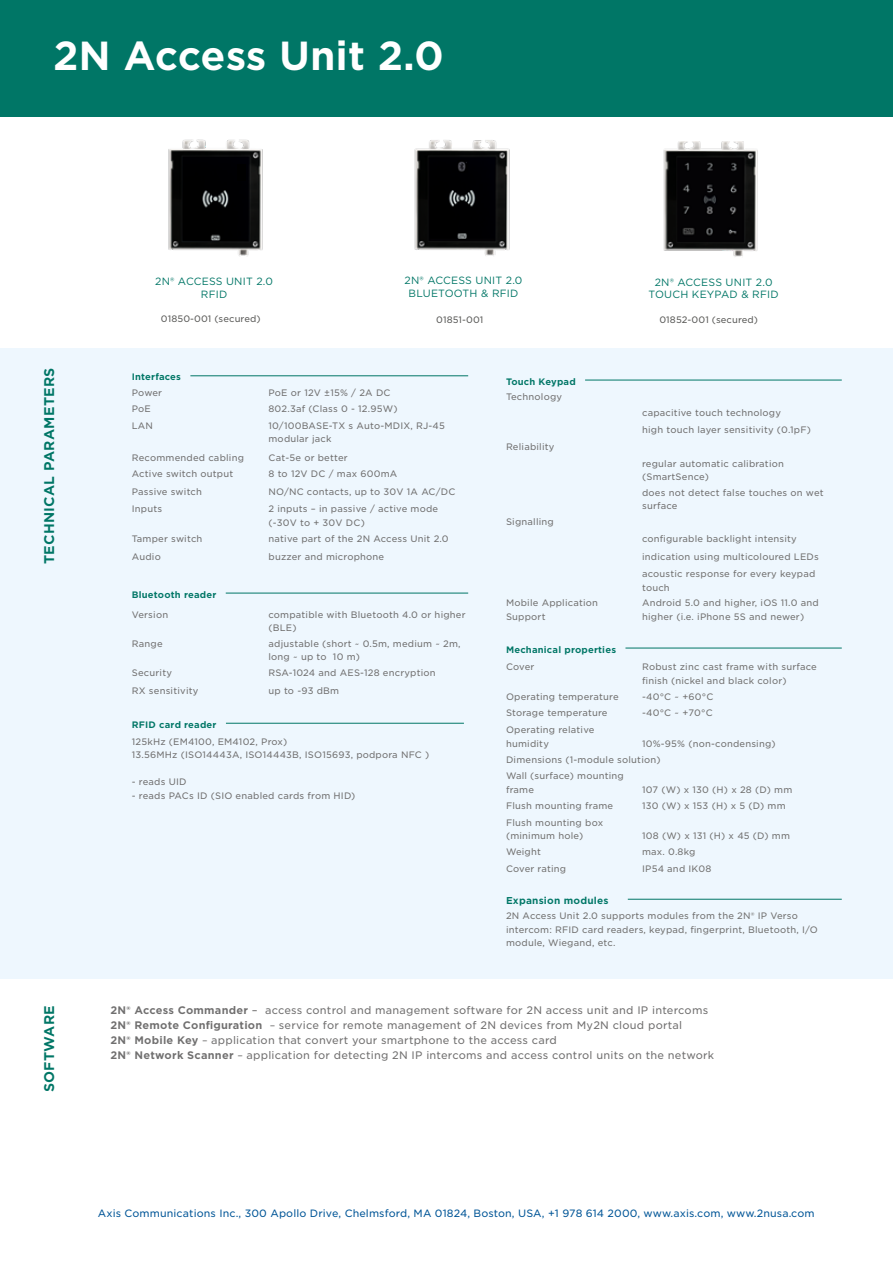
<style>
.page{position:relative;width:893px;height:1263px;background:#fff}
.page>*{position:absolute;margin:0;border:0;box-sizing:border-box;transform-origin:0 0}
.t1{font:700 39px "Gotham S Sm";color:#fff}
.t2{font:700 13.5px "Gotham S Sm";letter-spacing:.02em;color:#007666}
.t3{font:10.5px/15px "Gotham S Sm";letter-spacing:.02em;color:#706f6f}
.t4{font:10.5px/12.6px "Gotham";letter-spacing:.02em;color:#007666;text-align:center}
.t5{font:10.2px "Gotham S Sm";letter-spacing:.01em;color:#005597}
.t6{font:700 9.6px "Gotham S Sm";letter-spacing:.02em;color:#007767}
.t7{font:9px/13.5px "Gotham S Sm";letter-spacing:.02em;color:#706f6f}
.t8{font:9px/13.5px "Gotham S Sm";letter-spacing:.02em;color:#71706f}
.t9{font:700 9px "Gotham S Sm";letter-spacing:.02em;color:#007666}
.t10{font:9px "Gotham S Sm";letter-spacing:.01em;color:#5a5a58}
.s1{font-weight:700}
.s2{font-family:"Gotham"}
</style>
<div class="page">
<div style="left:0;top:0;width:893px;height:116px;background:#007666"></div>
<div style="left:0;top:348px;width:893px;height:630px;background:#eef7fe"></div>
<hr style="left:190px;top:375px;width:278px;height:1px;background:#007666">
<hr style="left:226px;top:593px;width:242px;height:1px;background:#007666">
<hr style="left:226px;top:723px;width:238px;height:1px;background:#007666">
<hr style="left:585px;top:380px;width:257px;height:1px;background:#007666">
<hr style="left:625px;top:648px;width:217px;height:1px;background:#007666">
<hr style="left:628px;top:899px;width:214px;height:1px;background:#007666">
<img style="left:663px;top:141px;width:95px;height:116px">
<img style="left:414px;top:140px;width:96px;height:116px">
<img style="left:168px;top:139px;width:95px;height:117px">
<div style="left:237px;top:164px;width:9px;height:16px;background:#000"></div>
<h1 class="t1" style="left:53px;top:28px;width:392px">2N Access Unit 2.0</h1>
<p class="t4" style="left:155px;top:275px;width:119px">2N® ACCESS UNIT 2.0<br>RFID</p>
<p class="t4" style="left:405px;top:274px;width:119px">2N® ACCESS UNIT 2.0<br>BLUETOOTH &amp; RFID</p>
<p class="t4" style="left:649px;top:276px;width:132px">2N® ACCESS UNIT 2.0<br>TOUCH KEYPAD &amp; RFID</p>
<h2 class="t2" style="left:40px;top:564px;width:198px;rotate:-90deg">TECHNICAL PARAMETERS</h2>
<h2 class="t2" style="left:40px;top:1092px;width:89px;rotate:-90deg">SOFTWARE</h2>
<p class="t10" style="left:161px;top:313px;width:101px">01850-001 (secured)</p>
<p class="t10" style="left:436px;top:314px;width:49px">01851-001</p>
<p class="t10" style="left:659px;top:314px;width:100px">01852-001 (secured)</p>
<p class="t9" style="left:132px;top:371px;width:51px">Interfaces</p>
<p class="t7" style="left:132px;top:386px;width:32px">Power</p>
<p class="t7" style="left:268px;top:386px;width:124px">PoE or 12V ±15% / 2A DC</p>
<p class="t7" style="left:132px;top:401px;width:21px">PoE</p>
<p class="t7" style="left:268px;top:401px;width:131px">802.3af (Class 0 - 12.95W)</p>
<p class="t7" style="left:132px;top:418px;width:23px">LAN</p>
<p class="t7" style="left:268px;top:418px;width:178px">10/100BASE-TX s Auto-MDIX, RJ-45 modular jack</p>
<p class="t7" style="left:132px;top:450px;width:114px">Recommended cabling</p>
<p class="t7" style="left:268px;top:450px;width:81px">Cat-5e or better</p>
<p class="t7" style="left:132px;top:467px;width:103px">Active switch output</p>
<p class="t7" style="left:268px;top:467px;width:130px">8 to 12V DC / max 600mA</p>
<p class="t7" style="left:132px;top:484px;width:72px">Passive switch</p>
<p class="t7" style="left:268px;top:484px;width:188px">NO/NC contacts, up to 30V 1A AC/DC</p>
<p class="t7" style="left:132px;top:502px;width:32px">Inputs</p>
<p class="t7" style="left:268px;top:502px;width:171px">2 inputs – in passive / active mode (-30V to + 30V DC)</p>
<p class="t7" style="left:132px;top:531px;width:72px">Tamper switch</p>
<p class="t7" style="left:268px;top:531px;width:182px">native part of the 2N Access Unit 2.0</p>
<p class="t7" style="left:132px;top:549px;width:31px">Audio</p>
<p class="t7" style="left:268px;top:549px;width:117px">buzzer and microphone</p>
<p class="t9" style="left:132px;top:588px;width:86px">Bluetooth reader</p>
<p class="t7" style="left:132px;top:607px;width:38px">Version</p>
<p class="t7" style="left:268px;top:607px;width:199px">compatible with Bluetooth 4.0 or higher (BLE)</p>
<p class="t7" style="left:132px;top:636px;width:32px">Range</p>
<p class="t7" style="left:268px;top:636px;width:194px">adjustable (short ~ 0.5m, medium ~ 2m, long ~ up to 10 m)</p>
<p class="t7" style="left:132px;top:666px;width:42px">Security</p>
<p class="t7" style="left:268px;top:666px;width:169px">RSA-1024 and AES-128 encryption</p>
<p class="t7" style="left:132px;top:684px;width:68px">RX sensitivity</p>
<p class="t7" style="left:268px;top:684px;width:72px">up to -93 dBm</p>
<p class="t9" style="left:132px;top:718px;width:86px">RFID card reader</p>
<p class="t7" style="left:132px;top:734px;width:299px">125kHz (EM4100, EM4102, Prox)<br>13.56MHz (ISO14443A, ISO14443B, ISO15693, podpora NFC )</p>
<p class="t7" style="left:132px;top:775px;width:56px">- reads UID</p>
<p class="t7" style="left:132px;top:788px;width:225px">- reads PACs ID (SIO enabled cards from HID)</p>
<p class="t9" style="left:506px;top:375px;width:71px">Touch Keypad</p>
<p class="t7" style="left:506px;top:390px;width:58px">Technology</p>
<p class="t7" style="left:506px;top:439px;width:50px">Reliability</p>
<p class="t7" style="left:506px;top:515px;width:49px">Signalling</p>
<p class="t7" style="left:642px;top:404px;width:170px;line-height:17px">capacitive touch technology<br>high touch layer sensitivity (0.1pF)</p>
<p class="t7" style="left:642px;top:456px;width:143px">regular automatic calibration (SmartSence)</p>
<p class="t7" style="left:642px;top:486px;width:183px">does not detect false touches on wet surface</p>
<p class="t8" style="left:642px;top:529px;width:178px;line-height:18.3px">configurable backlight intensity indication using multicoloured LEDs</p>
<p class="t8" style="left:642px;top:567px;width:175px">acoustic response for every keypad touch</p>
<p class="t8" style="left:506px;top:596px;width:94px">Mobile Application<br>Support</p>
<p class="t8" style="left:642px;top:596px;width:178px">Android 5.0 and higher, iOS 11.0 and higher (i.e. iPhone 5S and newer)</p>
<p class="t9" style="left:506px;top:643px;width:112px">Mechanical properties</p>
<p class="t8" style="left:506px;top:660px;width:30px">Cover</p>
<p class="t8" style="left:642px;top:660px;width:176px">Robust zinc cast frame with surface finish (nickel and black color)</p>
<p class="t8" style="left:506px;top:689px;width:114px">Operating temperature</p>
<p class="t8" style="left:642px;top:689px;width:73px">-40°C ~ +60°C</p>
<p class="t8" style="left:506px;top:706px;width:103px">Storage temperature</p>
<p class="t8" style="left:642px;top:706px;width:72px">-40°C ~ +70°C</p>
<p class="t8" style="left:506px;top:723px;width:90px">Operating relative humidity</p>
<p class="t8" style="left:506px;top:735px;width:271px;line-height:15.8px;text-indent:136px">10%-95% (non-condensing)<br>Dimensions (1-module solution)</p>
<p class="t8" style="left:506px;top:769px;width:119px">Wall (surface) mounting frame</p>
<p class="t8" style="left:642px;top:783px;width:152px">107 (W) x 130 (H) x 28 (D) mm</p>
<p class="t8" style="left:506px;top:798px;width:109px">Flush mounting frame</p>
<p class="t8" style="left:642px;top:798px;width:145px">130 (W) x 153 (H) x 5 (D) mm</p>
<p class="t8" style="left:506px;top:815px;width:99px">Flush mounting box (minimum hole)</p>
<p class="t8" style="left:642px;top:829px;width:150px">108 (W) x 131 (H) x 45 (D) mm</p>
<p class="t8" style="left:506px;top:844px;width:37px">Weight</p>
<p class="t8" style="left:642px;top:844px;width:55px">max. 0.8kg</p>
<p class="t8" style="left:506px;top:861px;width:62px">Cover rating</p>
<p class="t8" style="left:642px;top:861px;width:71px">IP54 and IK08</p>
<p class="t6" style="left:506px;top:893px;width:104px">Expansion modules</p>
<p class="t8" style="left:506px;top:909px;width:313px">2N Access Unit 2.0 supports modules from the 2N® IP Verso intercom: RFID card readers, keypad, fingerprint, Bluetooth, I/O module, Wiegand, etc.</p>
<p class="t3" style="left:111px;top:1002px;width:605px"><span class="s1">2N® Access Commander</span> – access control and management software for 2N access unit and IP intercoms <span class="s1">2N® Remote Configuration</span> <span class="s2">–</span> service for remote management of 2N devices from My2N cloud portal<br><span class="s1">2N® Mobile Key</span> <span class="s2">–</span> application that convert your smartphone to the access card<br><span class="s1">2N® Network Scanner</span> <span class="s2">–</span> application for detecting 2N IP intercoms and access control units on the network</p>
<p class="t5" style="left:98px;top:1206px;width:718px">Axis Communications Inc., 300 Apollo Drive, Chelmsford, MA 01824, Boston, USA, +1 978 614 2000, www.axis.com, www.2nusa.com</p>
</div>
